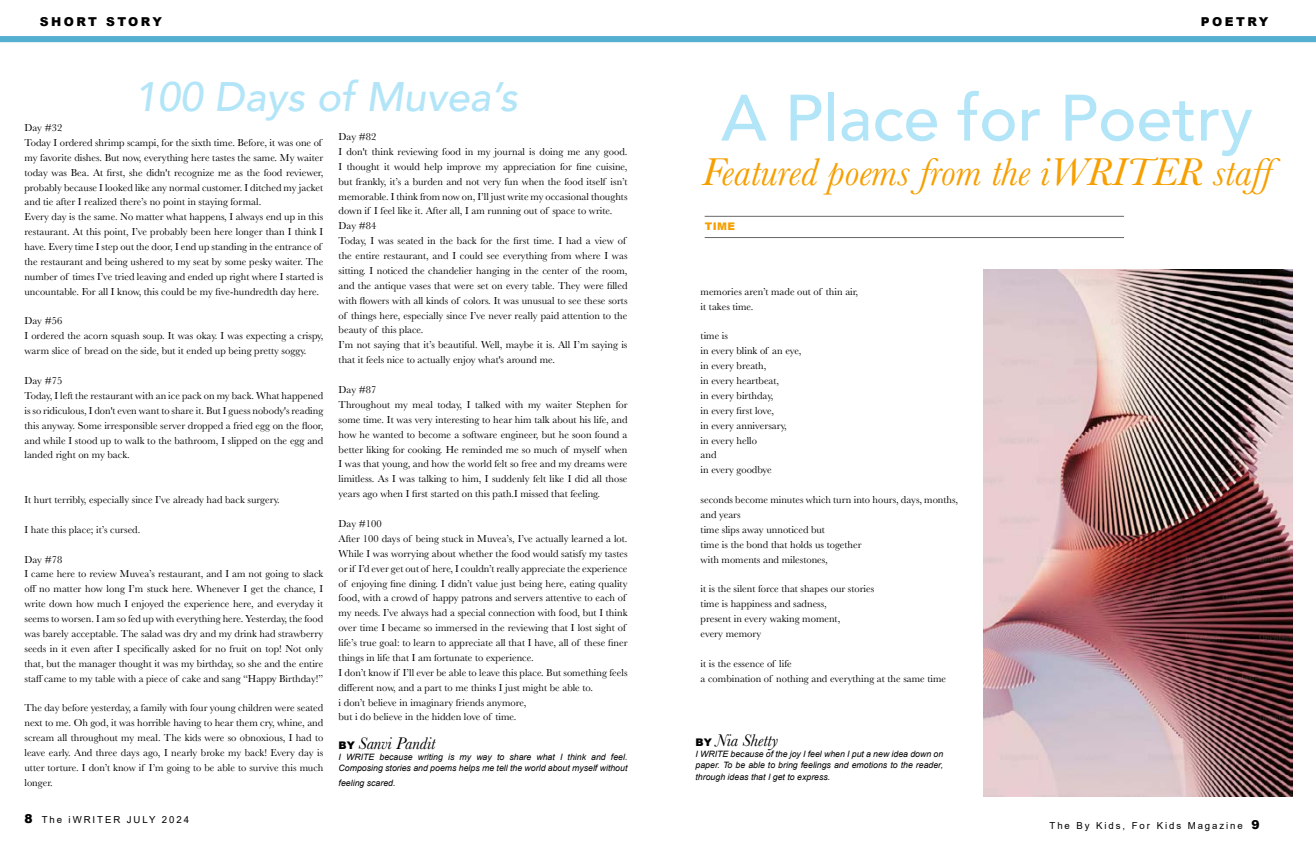
<style>
.page{position:relative;width:1316px;height:843px;background:#fff}
.page>*{position:absolute;margin:0;border:0;box-sizing:border-box;transform-origin:0 0}
.t1{font:500 64.75px "Avenir";color:#b2e5f8}
.t2{font:italic 500 41.12px "Avenir";color:#b2e5f8}
.t3{font:italic 40.25px "Baskerville";color:#f69f00}
.t4{font:italic 17.5px "Baskerville";color:#000}
.t5{font:900 12.25px "Arial";letter-spacing:.2em;color:#000}
.t6{font:10.5px/14.9px "Baskerville";color:#000}
.t7{font:900 10.5px "Arial";color:#f69f00}
.t8{font:9.62px "Arial";letter-spacing:.2em;color:#000}
.t9{font:italic 8.75px/11.4px "Arial";color:#000;text-align:justify}
.s1{font-family:"Arial";font-weight:900;font-style:normal;font-size:10.5px}
.s2{font-weight:900;font-size:12.25px}
</style>
<div class="page">
<div style="left:0;top:36px;width:1315px;height:6px;background:#54afd1"></div>
<hr style="left:704px;top:216px;width:419px;height:1px;background:#666767">
<hr style="left:704px;top:237px;width:419px;height:1px;background:#666767">
<img style="left:983px;top:270px;width:308px;height:526px">
<p class="t5" style="left:40px;top:13px;width:124px">SHORT STORY</p>
<h2 class="t2" style="left:134px;top:72px;width:385px">100 Days of Muvea’s</h2>
<p class="t6" style="left:24px;top:120px;width:300px">Day #32<br>Today I ordered shrimp scampi, for the sixth time. Before, it was one of my favorite dishes. But now, everything here tastes the same. My waiter today was Bea. At first, she didn't recognize me as the food reviewer, probably because I looked like any normal customer. I ditched my jacket and tie after I realized there’s no point in staying formal.<br>Every day is the same. No matter what happens, I always end up in this restaurant. At this point, I’ve probably been here longer than I think I have. Every time I step out the door, I end up standing in the entrance of the restaurant and being ushered to my seat by some pesky waiter. The number of times I’ve tried leaving and ended up right where I started is uncountable. For all I know, this could be my five-hundredth day here.</p>
<p class="t6" style="left:24px;top:314px;width:300px">Day #56<br>I ordered the acorn squash soup. It was okay. I was expecting a crispy, warm slice of bread on the side, but it ended up being pretty soggy.</p>
<p class="t6" style="left:24px;top:373px;width:300px">Day #75<br>Today, I left the restaurant with an ice pack on my back. What happened is so ridiculous, I don't even want to share it. But I guess nobody's reading this anyway. Some irresponsible server dropped a fried egg on the floor, and while I stood up to walk to the bathroom, I slipped on the egg and landed right on my back.</p>
<p class="t6" style="left:24px;top:492px;width:257px">It hurt terribly, especially since I’ve already had back surgery.</p>
<p class="t6" style="left:24px;top:522px;width:117px">I hate this place; it’s cursed.</p>
<p class="t6" style="left:24px;top:552px;width:300px">Day #78<br>I came here to review Muvea’s restaurant, and I am not going to slack off no matter how long I’m stuck here. Whenever I get the chance, I write down how much I enjoyed the experience here, and everyday it seems to worsen. I am so fed up with everything here. Yesterday, the food was barely acceptable. The salad was dry and my drink had strawberry seeds in it even after I specifically asked for no fruit on top! Not only that, but the manager thought it was my birthday, so she and the entire staff came to my table with a piece of cake and sang “Happy Birthday!”</p>
<p class="t6" style="left:24px;top:700px;width:300px;text-align:justify">The day before yesterday, a family with four young children were seated next to me. Oh god, it was horrible having to hear them cry, whine, and scream all throughout my meal. The kids were so obnoxious, I had to leave early. And three days ago, I nearly broke my back! Every day is utter torture. I don’t know if I’m going to be able to survive this much longer.</p>
<p class="t6" style="left:338px;top:129px;width:290px">Day #82<br>I don't think reviewing food in my journal is doing me any good.<br>I thought it would help improve my appreciation for fine cuisine, but frankly, it’s a burden and not very fun when the food itself isn’t memorable. I think from now on, I’ll just write my occasional thoughts down if I feel like it. After all, I am running out of space to write.<br>Day #84<br>Today, I was seated in the back for the first time. I had a view of the entire restaurant, and I could see everything from where I was sitting. I noticed the chandelier hanging in the center of the room, and the antique vases that were set on every table. They were filled with flowers with all kinds of colors. It was unusual to see these sorts of things here, especially since I’ve never really paid attention to the beauty of this place.<br>I’m not saying that it’s beautiful. Well, maybe it is. All I’m saying is that it feels nice to actually enjoy what's around me.</p>
<p class="t6" style="left:338px;top:382px;width:290px">Day #87<br>Throughout my meal today, I talked with my waiter Stephen for some time. It was very interesting to hear him talk about his life, and how he wanted to become a software engineer, but he soon found a better liking for cooking. He reminded me so much of myself when I was that young, and how the world felt so free and my dreams were limitless. As I was talking to him, I suddenly felt like I did all those years ago when I first started on this path.I missed that feeling.</p>
<p class="t6" style="left:338px;top:516px;width:290px">Day #100<br>After 100 days of being stuck in Muvea’s, I’ve actually learned a lot.<br>While I was worrying about whether the food would satisfy my tastes or if I’d ever get out of here, I couldn’t really appreciate the experience of enjoying fine dining. I didn’t value just being here, eating quality food, with a crowd of happy patrons and servers attentive to each of my needs. I’ve always had a special connection with food, but I think over time I became so immersed in the reviewing that I lost sight of life’s true goal: to learn to appreciate all that I have, all of these finer things in life that I am fortunate to experience.<br>I don’t know if I’ll ever be able to leave this place. But something feels different now, and a part to me thinks I just might be able to.<br>i don’t believe in imaginary friends anymore,<br>but i do believe in the hidden love of time.</p>
<h3 class="t4" style="left:338px;top:731px;width:98px"><span class="s1">BY</span> Sanvi Pandit</h3>
<p class="t9" style="left:338px;top:751px;width:290px">I WRITE because writing is my way to share what I think and feel.<br>Composing stories and poems helps me tell the world about myself without</p>
<p class="t9" style="left:338px;top:777px;width:58px">feeling scared.</p>
<p class="t8" style="left:25px;top:813px;width:166px"><span class="s2">8</span> The iWRITER JULY 2024</p>
<p class="t5" style="left:1200px;top:13px;width:69px">POETRY</p>
<h1 class="t1" style="left:721px;top:70px;width:533px">A Place for Poetry</h1>
<h3 class="t3" style="left:702px;top:145px;width:588px">Featured poems from the iWRITER staff</h3>
<p class="t7" style="left:704px;top:219px;width:32px">TIME</p>
<p class="t6" style="left:700px;top:284px;width:159px">memories aren’t made out of thin air, it takes time.</p>
<p class="t6" style="left:700px;top:329px;width:102px">time is<br>in every blink of an eye, in every breath,<br>in every heartbeat,<br>in every birthday,<br>in every first love,<br>in every anniversary,<br>in every hello<br>and<br>in every goodbye</p>
<p class="t6" style="left:700px;top:492px;width:259px">seconds become minutes which turn into hours, days, months, and years<br>time slips away unnoticed but<br>time is the bond that holds us together<br>with moments and milestones,</p>
<p class="t6" style="left:700px;top:581px;width:175px">it is the silent force that shapes our stories time is happiness and sadness,<br>present in every waking moment,<br>every memory</p>
<p class="t6" style="left:700px;top:656px;width:247px">it is the essence of life<br>a combination of nothing and everything at the same time</p>
<h3 class="t4" style="left:695px;top:729px;width:84px"><span class="s1">BY</span> Nia Shetty</h3>
<p class="t9" style="left:695px;top:748px;width:249px">I WRITE because of the joy I feel when I put a new idea down on paper. To be able to bring feelings and emotions to the reader, through ideas that I get to express.</p>
<p class="t8" style="left:1049px;top:818px;width:212px">The By Kids, For Kids Magazine <span class="s2">9</span></p>
</div>
